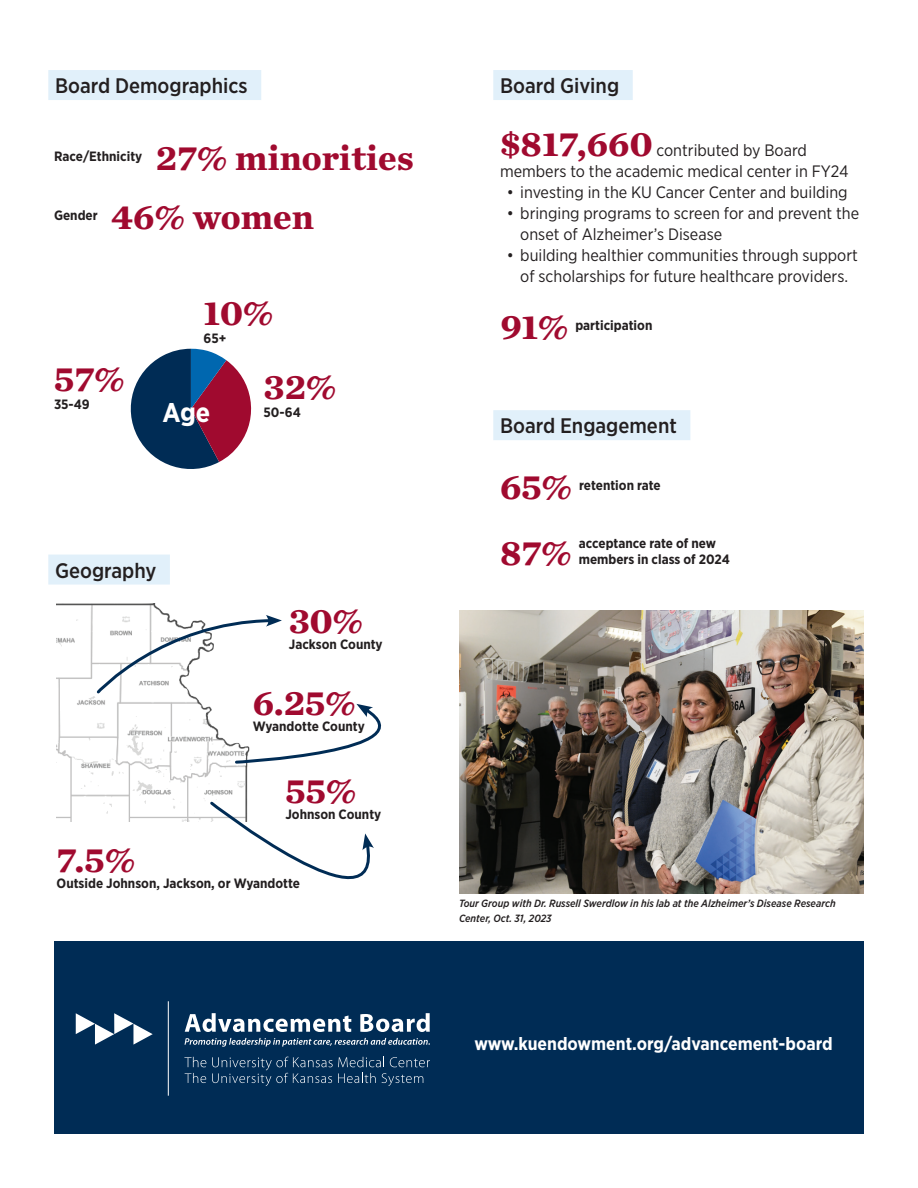
<style>
.page{position:relative;width:918px;height:1188px;background:#fff}
.page>*{position:absolute;margin:0;border:0;box-sizing:border-box;transform-origin:0 0}
.t1{font:700 36px "Chronicle Text G1";color:#a00a2f}
.t2{font:700 27px "Gotham Narrow";color:#fff}
.t3{font:500 21px "Gotham Narrow";color:#231f20}
.t4{font:700 18px "Gotham Narrow";color:#fff}
.t5{font:16.5px/21px "Gotham Narrow";color:#231f20}
.t6{font:700 13.5px/16.2px "Gotham Narrow";color:#231f20}
.t7{font:italic 500 10.5px/15px "Gotham Narrow";color:#231f20}
.s1{font-family:"Chronicle Text G1";font-weight:700;font-size:36px;color:#a00a2f}
</style>
<div class="page">
<div style="left:54px;top:942px;width:810px;height:192px;background:#002c55"></div>
<div style="left:48px;top:70px;width:213px;height:30px;background:#e1f0fa"></div>
<svg style="left:130px;top:349px;width:122px;height:120px"></svg>
<div style="left:48px;top:555px;width:122px;height:30px;background:#e1f0fa"></div>
<img style="left:57px;top:603px;width:191px;height:219px">
<svg style="left:95px;top:615px;width:187px;height:80px"></svg>
<svg style="left:233px;top:704px;width:149px;height:61px"></svg>
<svg style="left:209px;top:800px;width:165px;height:80px"></svg>
<div style="left:493px;top:70px;width:140px;height:30px;background:#e1f0fa"></div>
<div style="left:493px;top:410px;width:197px;height:30px;background:#e1f0fa"></div>
<svg style="left:76px;top:1013px;width:77px;height:32px"></svg>
<svg style="left:184px;top:1057px;width:22px;height:10px"></svg>
<hr style="left:168px;top:1001px;width:1px;height:95px;background:#fff">
<svg style="left:185px;top:1038px;width:245px;height:9px"></svg>
<svg style="left:185px;top:1013px;width:166px;height:19px"></svg>
<svg style="left:360px;top:1013px;width:70px;height:19px"></svg>
<svg style="left:185px;top:1073px;width:21px;height:10px"></svg>
<svg style="left:212px;top:1057px;width:218px;height:29px"></svg>
<img style="left:459px;top:610px;width:405px;height:283px">
<p class="t3" style="left:55px;top:73px;width:194px">Board Demographics</p>
<p class="t6" style="left:54px;top:148px;width:90px">Race/Ethnicity</p>
<h1 class="t1" style="left:156px;top:128px;width:260px">27% minorities</h1>
<p class="t6" style="left:54px;top:207px;width:45px">Gender</p>
<h1 class="t1" style="left:111px;top:188px;width:204px">46% women</h1>
<h1 class="t1" style="left:204px;top:284px;width:71px">10%</h1>
<p class="t6" style="left:204px;top:330px;width:24px">65+</p>
<h1 class="t1" style="left:264px;top:358px;width:74px">32%</h1>
<p class="t6" style="left:264px;top:404px;width:39px">50-64</p>
<h1 class="t1" style="left:54px;top:350px;width:72px">57%</h1>
<p class="t6" style="left:54px;top:396px;width:37px">35-49</p>
<h2 class="t2" style="left:162px;top:395px;width:49px">Age</h2>
<p class="t3" style="left:55px;top:557px;width:103px">Geography</p>
<h1 class="t1" style="left:289px;top:592px;width:76px">30%</h1>
<p class="t6" style="left:289px;top:636px;width:95px">Jackson County</p>
<h1 class="t1" style="left:253px;top:674px;width:105px">6.25%</h1>
<p class="t6" style="left:253px;top:718px;width:114px">Wyandotte County</p>
<h1 class="t1" style="left:285px;top:762px;width:73px">55%</h1>
<p class="t6" style="left:285px;top:806px;width:97px">Johnson County</p>
<h1 class="t1" style="left:57px;top:831px;width:80px">7.5%</h1>
<p class="t6" style="left:57px;top:875px;width:245px">Outside Johnson, Jackson, or Wyandotte</p>
<p class="t3" style="left:500px;top:73px;width:121px">Board Giving</p>
<p class="t5" style="left:500px;top:140px;width:350px"><span class="s1">$817,660</span> contributed by Board members to the academic medical center in FY24</p>
<p class="t5" style="left:507px;top:182px;width:342px">• investing in the KU Cancer Center and building</p>
<p class="t5" style="left:520px;top:203px;width:340px;text-indent:-13px">• bringing programs to screen for and prevent the onset of Alzheimer’s Disease</p>
<p class="t5" style="left:507px;top:245px;width:353px;text-align:center">• building healthier communities through support of scholarships for future healthcare providers.</p>
<h1 class="t1" style="left:500px;top:298px;width:70px">91%</h1>
<p class="t6" style="left:575px;top:317px;width:79px">participation</p>
<p class="t3" style="left:500px;top:413px;width:178px">Board Engagement</p>
<h1 class="t1" style="left:500px;top:457px;width:74px">65%</h1>
<p class="t6" style="left:579px;top:477px;width:83px">retention rate</p>
<h1 class="t1" style="left:500px;top:524px;width:74px">87%</h1>
<p class="t6" style="left:579px;top:535px;width:153px">acceptance rate of new members in class of 2024</p>
<p class="t7" style="left:459px;top:896px;width:378px">Tour Group with Dr. Russell Swerdlow in his lab at the Alzheimer’s Disease Research<br>Center, Oct. 31, 2023</p>
<p class="t4" style="left:474px;top:1032px;width:360px">www.kuendowment.org/advancement-board</p>
</div>
